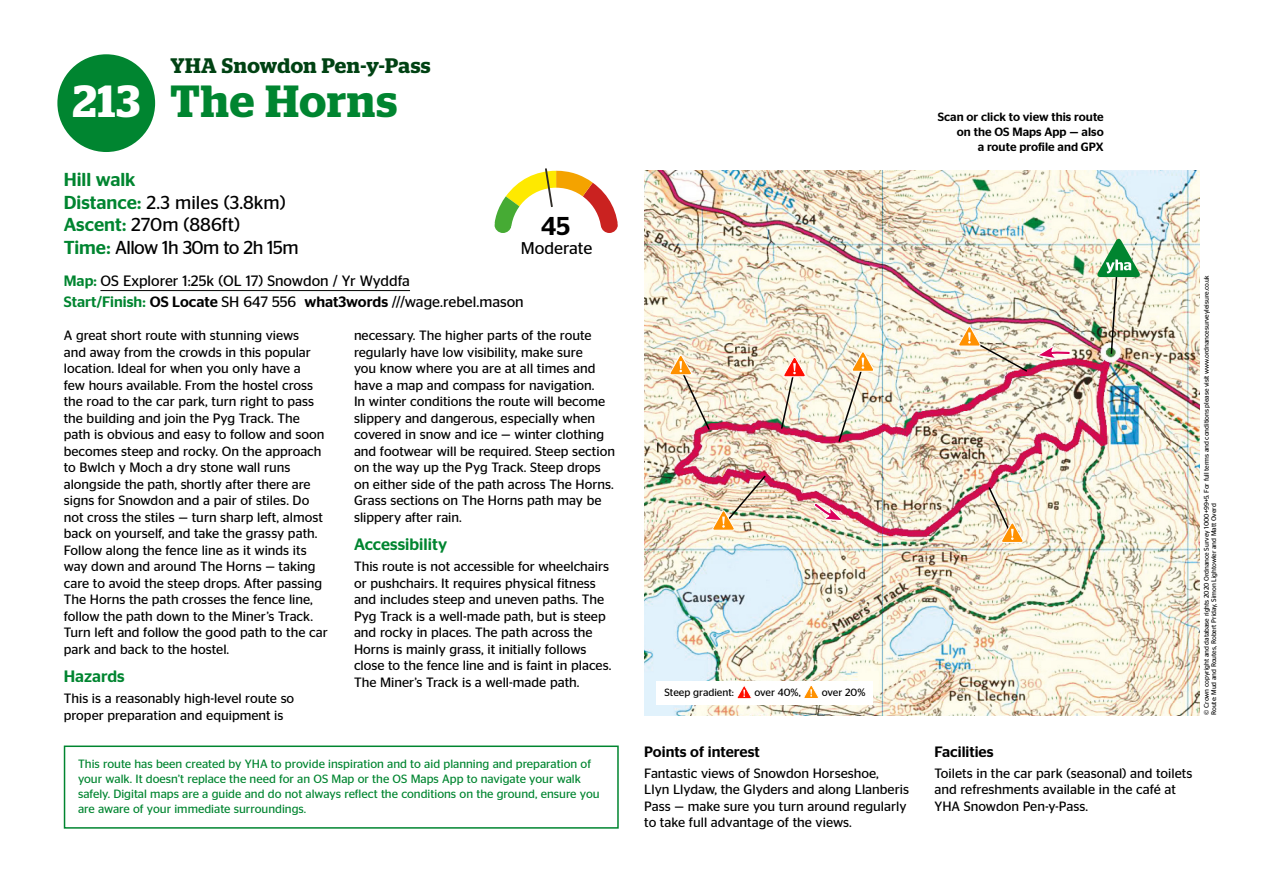
<style>
.page{position:relative;width:1263px;height:893px;background:#fff}
.page>*{position:absolute;margin:0;border:0;box-sizing:border-box;transform-origin:0 0}
.t1{font:600 45px "Stag";letter-spacing:.025em;color:#008530}
.t2{font:500 25.8px "Stag Sans";color:#000}
.t3{font:600 21px "Stag";letter-spacing:.02em;color:#004213}
.t4{font:18.75px/22.6px "Stag Sans";letter-spacing:-.015em;color:#000}
.t5{font:16.95px "Stag Sans";color:#000}
.t6{font:500 16.5px "Stag Sans";color:#008530}
.t7{font:15px/21px "Stag Sans";color:#000}
.t8{font:500 15px "Stag Sans";color:#000}
.t9{font:13.5px/16.5px "Stag Sans";color:#000}
.t10{font:12px/15px "Stag Sans";color:#008530}
.t11{font:500 12px/15px "Stag Sans";color:#000;text-align:right}
.t12{font:10.5px "Stag Sans";color:#000}
.t13{font:6.75px "Stag Sans";letter-spacing:-.01em;color:#000}
.s1{color:#fff}
.s2{font-weight:500;color:#008530}
.s3{font-weight:500}
</style>
<div class="page">
<div style="left:57px;top:54px;width:98px;height:98px;background:#008530;border-radius:50%"></div>
<img style="left:644px;top:170px;width:555px;height:545px">
<svg style="left:495px;top:168px;width:123px;height:65px"></svg>
<hr style="left:100px;top:290px;width:310px;height:1px;background:#000">
<img style="left:1097px;top:239px;width:43px;height:116px">
<div style="left:64px;top:745px;width:555px;height:84px;border:2px solid #008530"></div>
<svg style="left:1037px;top:345px;width:34px;height:15px"></svg>
<svg style="left:812px;top:501px;width:31px;height:21px"></svg>
<img style="left:958px;top:326px;width:70px;height:47px">
<img style="left:837px;top:351px;width:37px;height:92px">
<img style="left:669px;top:355px;width:42px;height:76px">
<img style="left:712px;top:474px;width:55px;height:57px">
<svg style="left:987px;top:486px;width:37px;height:57px;background:#e9d6b9"></svg>
<svg style="left:780px;top:357px;width:26px;height:73px;background:#e7c8b9"></svg>
<div style="left:656px;top:681px;width:217px;height:24px;background:#fff"></div>
<svg style="left:737px;top:686px;width:15px;height:13px"></svg>
<svg style="left:804px;top:686px;width:15px;height:12px"></svg>
<h3 class="t3" style="left:170px;top:54px;width:262px">YHA Snowdon Pen-y-Pass</h3>
<h1 class="t1" style="left:72px;top:75px;width:326px"><span class="s1">213</span> The Horns</h1>
<h3 class="t4" style="left:64px;top:168px;width:236px"><span class="s2">Hill walk<br>Distance:</span> 2.3 miles (3.8km)<br><span class="s2">Ascent:</span> 270m (886ft)<br><span class="s2">Time:</span> Allow 1h 30m to 2h 15m</h3>
<h2 class="t2" style="left:541px;top:211px;width:30px">45</h2>
<p class="t5" style="left:521px;top:238px;width:73px">Moderate</p>
<p class="t7" style="left:64px;top:271px;width:461px"><span class="s2">Map:</span> OS Explorer 1:25k (OL 17) Snowdon / Yr Wyddfa<br><span class="s2">Start/Finish:</span> <span class="s3">OS Locate</span> SH 647 556 <span class="s3">what3words</span> ///wage.rebel.mason</p>
<p class="t9" style="left:64px;top:327px;width:265px">A great short route with stunning views<br>and away from the crowds in this popular location. Ideal for when you only have a<br>few hours available. From the hostel cross the road to the car park, turn right to pass the building and join the Pyg Track. The path is obvious and easy to follow and soon becomes steep and rocky. On the approach to Bwlch y Moch a dry stone wall runs alongside the path, shortly after there are signs for Snowdon and a pair of stiles. Do not cross the stiles — turn sharp left, almost back on yourself, and take the grassy path.<br>Follow along the fence line as it winds its way down and around The Horns — taking care to avoid the steep drops. After passing The Horns the path crosses the fence line, follow the path down to the Miner’s Track.<br>Turn left and follow the good path to the car park and back to the hostel.</p>
<p class="t6" style="left:64px;top:667px;width:62px">Hazards</p>
<p class="t9" style="left:64px;top:690px;width:232px">This is a reasonably high-level route so proper preparation and equipment is</p>
<p class="t9" style="left:354px;top:327px;width:262px">necessary. The higher parts of the route regularly have low visibility, make sure<br>you know where you are at all times and have a map and compass for navigation.<br>In winter conditions the route will become slippery and dangerous, especially when covered in snow and ice — winter clothing and footwear will be required. Steep section on the way up the Pyg Track. Steep drops on either side of the path across The Horns.<br>Grass sections on The Horns path may be slippery after rain.</p>
<p class="t6" style="left:354px;top:535px;width:95px">Accessibility</p>
<p class="t9" style="left:354px;top:558px;width:259px">This route is not accessible for wheelchairs or pushchairs. It requires physical fitness and includes steep and uneven paths. The Pyg Track is a well-made path, but is steep and rocky in places. The path across the Horns is mainly grass, it initially follows close to the fence line and is faint in places.<br>The Miner’s Track is a well-made path.</p>
<p class="t10" style="left:78px;top:756px;width:523px">This route has been created by YHA to provide inspiration and to aid planning and preparation of your walk. It doesn’t replace the need for an OS Map or the OS Maps App to navigate your walk safely. Digital maps are a guide and do not always reflect the conditions on the ground, ensure you are aware of your immediate surroundings.</p>
<p class="t11" style="left:938px;top:109px;width:167px">Scan or click to view this route on the OS Maps App — also<br>a route profile and GPX</p>
<p class="t12" style="left:664px;top:686px;width:71px">Steep gradient:</p>
<p class="t12" style="left:754px;top:686px;width:48px">over 40%,</p>
<p class="t12" style="left:822px;top:686px;width:45px">over 20%</p>
<p class="t8" style="left:644px;top:743px;width:117px">Points of interest</p>
<p class="t9" style="left:644px;top:765px;width:266px">Fantastic views of Snowdon Horseshoe,<br>Llyn Llydaw, the Glyders and along Llanberis Pass — make sure you turn around regularly to take full advantage of the views.</p>
<p class="t13" style="left:1202px;top:714px;width:441px;rotate:-90deg">© Crown copyright and database rights 2020 Ordnance Survey 1000+99+5. For full terms and conditions please visit www.ordnancesurveyleisure.co.uk</p>
<p class="t13" style="left:1210px;top:715px;width:213px;rotate:-90deg">Route: Mud and Routes, Robert Priday, Simon Lightowler and Matt Overd</p>
<p class="t8" style="left:934px;top:743px;width:61px">Facilities</p>
<p class="t9" style="left:934px;top:765px;width:259px">Toilets in the car park (seasonal) and toilets and refreshments available in the café at<br>YHA Snowdon Pen-y-Pass.</p>
</div>
